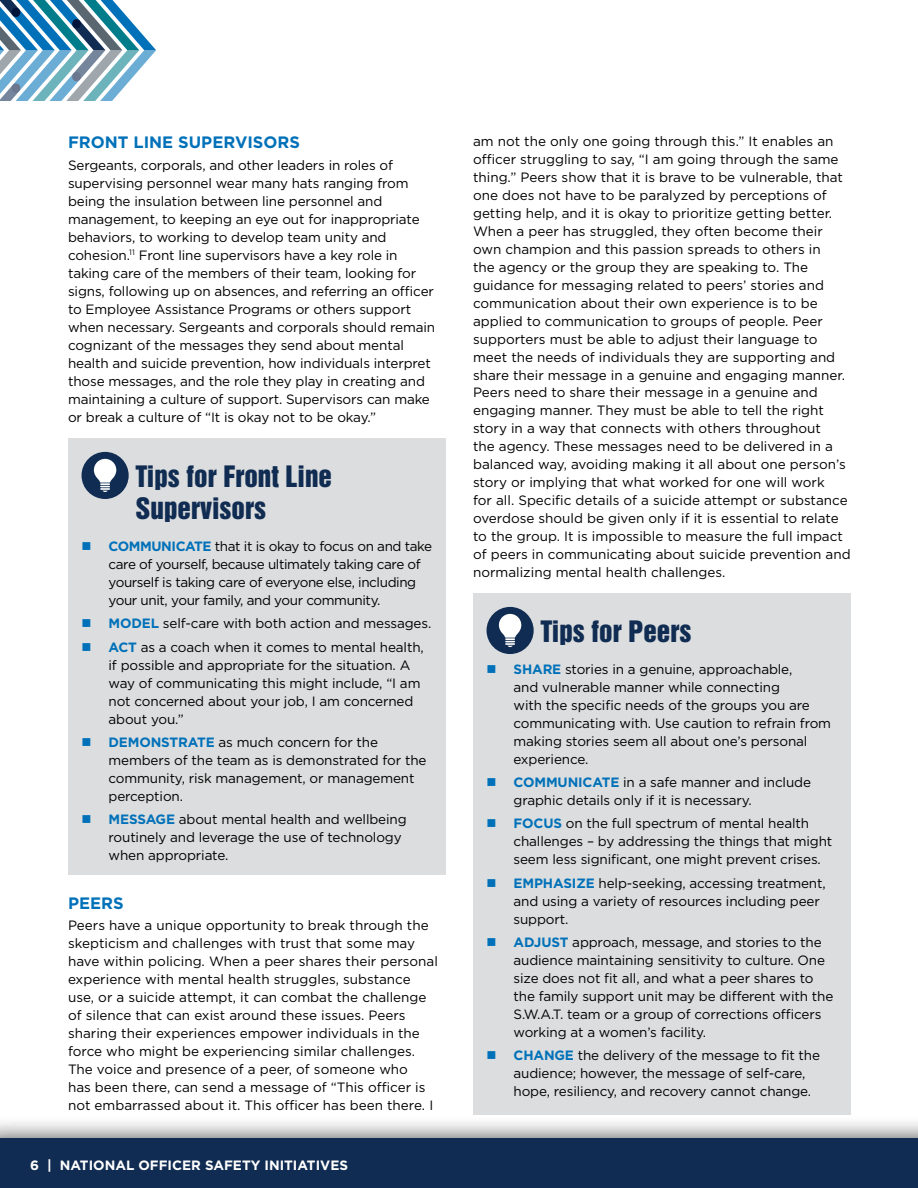
<style>
.page{position:relative;width:918px;height:1188px;background:#fff}
.page>*{position:absolute;margin:0;border:0;box-sizing:border-box;transform-origin:0 0}
.t1{font:27px/32.4px "Helvetica Inserat LT Std";color:#102c52}
.t2{font:700 16.5px "Gotham";color:#0071b9}
.t3{font:13.5px/18px "Gotham";letter-spacing:-.01em;color:#000}
.t4{font:13.5px/18px "Gotham";letter-spacing:-.03em;color:#000}
.t5{font:700 13.5px "Gotham";color:#fff}
.s1{color:#0071b9}
.s2{font-weight:700;color:#0071b9}
</style>
<div class="page">
<div style="left:0;top:1116px;width:918px;height:72px;background:#000;opacity:.75"></div>
<div style="left:0;top:1138px;width:918px;height:50px;background:#102c52"></div>
<svg style="left:0;top:0;width:156px;height:101px"></svg>
<div style="left:68px;top:438px;width:378px;height:437px;background:#dcddde"></div>
<div style="left:82px;top:452px;width:47px;height:47px;background:#102c52;border-radius:50%"></div>
<svg style="left:94px;top:459px;width:22px;height:33px"></svg>
<div style="left:473px;top:593px;width:378px;height:522px;background:#dcddde"></div>
<div style="left:487px;top:607px;width:47px;height:47px;background:#102c52;border-radius:50%"></div>
<svg style="left:499px;top:614px;width:22px;height:33px"></svg>
<p class="t2" style="left:68px;top:131px;width:233px">FRONT LINE SUPERVISORS</p>
<p class="t3" style="left:68px;top:156px;width:369px">Sergeants, corporals, and other leaders in roles of supervising personnel wear many hats ranging from being the insulation between line personnel and management, to keeping an eye out for inappropriate behaviors, to working to develop team unity and cohesion.<sup>11</sup> Front line supervisors have a key role in taking care of the members of their team, looking for signs, following up on absences, and referring an officer to Employee Assistance Programs or others support when necessary. Sergeants and corporals should remain cognizant of the messages they send about mental health and suicide prevention, how individuals interpret those messages, and the role they play in creating and maintaining a culture of support. Supervisors can make or break a culture of “It is okay not to be okay.”</p>
<h1 class="t1" style="left:135px;top:461px;width:198px">Tips for Front Line<br>Supervisors</h1>
<p class="t4" style="left:109px;top:537px;width:325px;text-indent:-27px"><span class="s1">■</span> <span class="s2">COMMUNICATE</span> that it is okay to focus on and take care of yourself, because ultimately taking care of yourself is taking care of everyone else, including your unit, your family, and your community.</p>
<p class="t3" style="left:82px;top:614px;width:351px"><span class="s1">■</span> <span class="s2">MODEL</span> self-care with both action and messages.</p>
<p class="t3" style="left:109px;top:638px;width:317px;text-indent:-27px"><span class="s1">■</span> <span class="s2">ACT</span> as a coach when it comes to mental health, if possible and appropriate for the situation. A way of communicating this might include, “I am not concerned about your job, I am concerned about you.”</p>
<p class="t3" style="left:109px;top:733px;width:320px;text-indent:-27px"><span class="s1">■</span> <span class="s2">DEMONSTRATE</span> as much concern for the members of the team as is demonstrated for the community, risk management, or management perception.</p>
<p class="t3" style="left:109px;top:810px;width:300px;text-indent:-27px"><span class="s1">■</span> <span class="s2">MESSAGE</span> about mental health and wellbeing routinely and leverage the use of technology when appropriate.</p>
<p class="t2" style="left:68px;top:892px;width:57px">PEERS</p>
<p class="t3" style="left:68px;top:916px;width:371px">Peers have a unique opportunity to break through the skepticism and challenges with trust that some may have within policing. When a peer shares their personal experience with mental health struggles, substance use, or a suicide attempt, it can combat the challenge of silence that can exist around these issues. Peers sharing their experiences empower individuals in the force who might be experiencing similar challenges.<br>The voice and presence of a peer, of someone who<br>has been there, can send a message of “This officer is not embarrassed about it. This officer has been there. I</p>
<p class="t5" style="left:30px;top:1156px;width:320px">6 | NATIONAL OFFICER SAFETY INITIATIVES</p>
<p class="t3" style="left:473px;top:132px;width:379px">am not the only one going through this.” It enables an officer struggling to say, “I am going through the same thing.” Peers show that it is brave to be vulnerable, that one does not have to be paralyzed by perceptions of getting help, and it is okay to prioritize getting better.<br>When a peer has struggled, they often become their own champion and this passion spreads to others in<br>the agency or the group they are speaking to. The guidance for messaging related to peers’ stories and communication about their own experience is to be applied to communication to groups of people. Peer supporters must be able to adjust their language to meet the needs of individuals they are supporting and share their message in a genuine and engaging manner.<br>Peers need to share their message in a genuine and engaging manner. They must be able to tell the right story in a way that connects with others throughout<br>the agency. These messages need to be delivered in a balanced way, avoiding making it all about one person’s story or implying that what worked for one will work<br>for all. Specific details of a suicide attempt or substance overdose should be given only if it is essential to relate to the group. It is impossible to measure the full impact of peers in communicating about suicide prevention and normalizing mental health challenges.</p>
<h1 class="t1" style="left:540px;top:616px;width:152px">Tips for Peers</h1>
<p class="t3" style="left:514px;top:659px;width:319px;text-indent:-27px"><span class="s1">■</span> <span class="s2">SHARE</span> stories in a genuine, approachable,<br>and vulnerable manner while connecting<br>with the specific needs of the groups you are communicating with. Use caution to refrain from making stories seem all about one’s personal experience.</p>
<p class="t3" style="left:514px;top:773px;width:299px;text-indent:-27px"><span class="s1">■</span> <span class="s2">COMMUNICATE</span> in a safe manner and include graphic details only if it is necessary.</p>
<p class="t3" style="left:514px;top:814px;width:320px;text-indent:-27px"><span class="s1">■</span> <span class="s2">FOCUS</span> on the full spectrum of mental health challenges – by addressing the things that might seem less significant, one might prevent crises.</p>
<p class="t3" style="left:514px;top:874px;width:314px;text-indent:-27px"><span class="s1">■</span> <span class="s2">EMPHASIZE</span> help-seeking, accessing treatment, and using a variety of resources including peer support.</p>
<p class="t3" style="left:514px;top:933px;width:321px;text-indent:-27px"><span class="s1">■</span> <span class="s2">ADJUST</span> approach, message, and stories to the audience maintaining sensitivity to culture. One size does not fit all, and what a peer shares to the family support unit may be different with the S.W.A.T. team or a group of corrections officers working at a women’s facility.</p>
<p class="t3" style="left:514px;top:1046px;width:308px;text-indent:-27px"><span class="s1">■</span> <span class="s2">CHANGE</span> the delivery of the message to fit the audience; however, the message of self-care, hope, resiliency, and recovery cannot change.</p>
</div>
